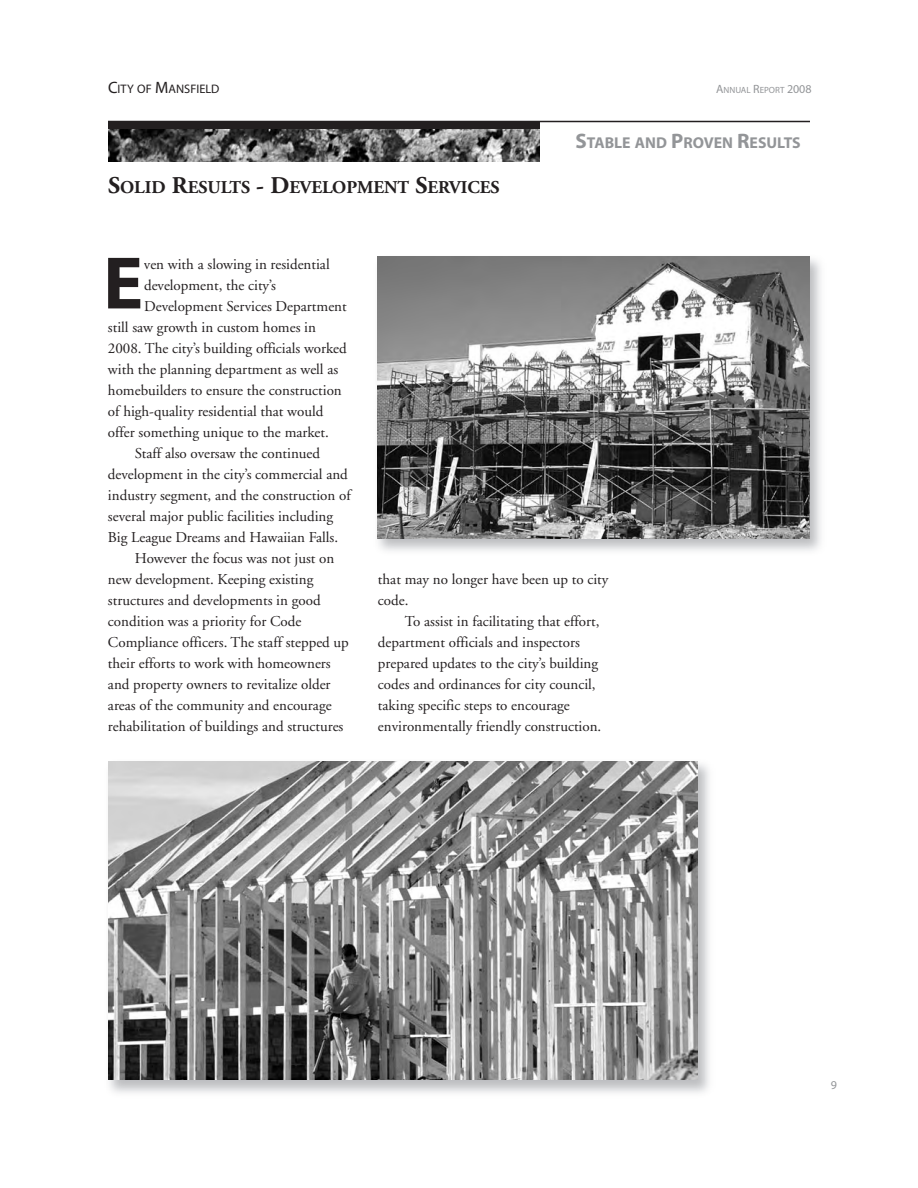
<style>
.page{position:relative;width:918px;height:1188px;background:#fff}
.page>*{position:absolute;margin:0;border:0;box-sizing:border-box;transform-origin:0 0}
.t1{font:700 75px "Myriad";color:#231f20}
.t2{font:700 18px "Adobe Garamond";color:#231f20}
.t3{font:700 15.75px "Myriad";color:#939598}
.t4{font:15px/21px "Adobe Garamond";color:#231f20}
.t5{font:12.3px "Myriad";color:#231f20}
.t6{font:12px "Myriad";color:#939598}
.t7{font:9px "Myriad";color:#939598}
.s1{font-size:16.5px}
.s2{font-size:12px}
.s3{font-size:24px}
.s4{font-size:21px}
</style>
<div class="page">
<div style="left:108px;top:122px;width:432px;height:40px;background:#231f20"></div>
<img style="left:108px;top:129px;width:432px;height:33px">
<hr style="left:108px;top:121px;width:702px;height:1px;background:#231f20">
<img style="left:109px;top:761px;width:600px;height:332px">
<img style="left:108px;top:761px;width:589px;height:319px">
<img style="left:377px;top:259px;width:444px;height:292px">
<img style="left:377px;top:256px;width:433px;height:282px">
<p class="t5" style="left:108px;top:84px;width:113px"><span class="s1">C</span>ITY OF <span class="s1">M</span>ANSFIELD</p>
<p class="t7" style="left:716px;top:86px;width:97px"><span class="s2">A</span>NNUAL <span class="s2">R</span>EPORT <span class="s2">2008</span></p>
<p class="t2" style="left:108px;top:180px;width:393px"><span class="s3">S</span>OLID <span class="s3">R</span>ESULTS <span class="s3">- D</span>EVELOPMENT <span class="s3">S</span>ERVICES</p>
<p class="t3" style="left:576px;top:137px;width:227px"><span class="s4">S</span>TABLE AND <span class="s4">P</span>ROVEN <span class="s4">R</span>ESULTS</p>
<h1 class="t1" style="left:103px;top:255px;width:42px">E</h1>
<p class="t4" style="left:144px;top:255px;width:187px">ven with a slowing in residential</p>
<p class="t4" style="left:144px;top:276px;width:133px">development, the city’s</p>
<p class="t4" style="left:144px;top:297px;width:204px">Development Services Department</p>
<p class="t4" style="left:108px;top:318px;width:209px">still saw growth in custom homes in</p>
<p class="t4" style="left:108px;top:339px;width:240px">2008. The city’s building officials worked</p>
<p class="t4" style="left:108px;top:360px;width:232px">with the planning department as well as</p>
<p class="t4" style="left:108px;top:381px;width:235px">homebuilders to ensure the construction</p>
<p class="t4" style="left:108px;top:402px;width:217px">of high-quality residential that would</p>
<p class="t4" style="left:108px;top:423px;width:222px">offer something unique to the market.</p>
<p class="t4" style="left:135px;top:444px;width:187px">Staff also oversaw the continued</p>
<p class="t4" style="left:108px;top:465px;width:241px">development in the city’s commercial and</p>
<p class="t4" style="left:108px;top:486px;width:244px">industry segment, and the construction of</p>
<p class="t4" style="left:108px;top:507px;width:227px">several major public facilities including</p>
<p class="t4" style="left:108px;top:528px;width:232px">Big League Dreams and Hawaiian Falls.</p>
<p class="t4" style="left:135px;top:549px;width:201px">However the focus was not just on</p>
<p class="t4" style="left:108px;top:570px;width:207px">new development. Keeping existing</p>
<p class="t4" style="left:108px;top:591px;width:214px">structures and developments in good</p>
<p class="t4" style="left:108px;top:612px;width:195px">condition was a priority for Code</p>
<p class="t4" style="left:108px;top:633px;width:242px">Compliance officers. The staff stepped up</p>
<p class="t4" style="left:108px;top:654px;width:224px">their efforts to work with homeowners</p>
<p class="t4" style="left:108px;top:675px;width:224px">and property owners to revitalize older</p>
<p class="t4" style="left:108px;top:696px;width:225px">areas of the community and encourage</p>
<p class="t4" style="left:108px;top:717px;width:237px">rehabilitation of buildings and structures</p>
<p class="t4" style="left:378px;top:570px;width:232px">that may no longer have been up to city code.</p>
<p class="t4" style="left:378px;top:612px;width:225px;text-indent:27px">To assist in facilitating that effort, department officials and inspectors prepared updates to the city’s building codes and ordinances for city council, taking specific steps to encourage environmentally friendly construction.</p>
<p class="t6" style="left:831px;top:1080px;width:8px">9</p>
</div>
